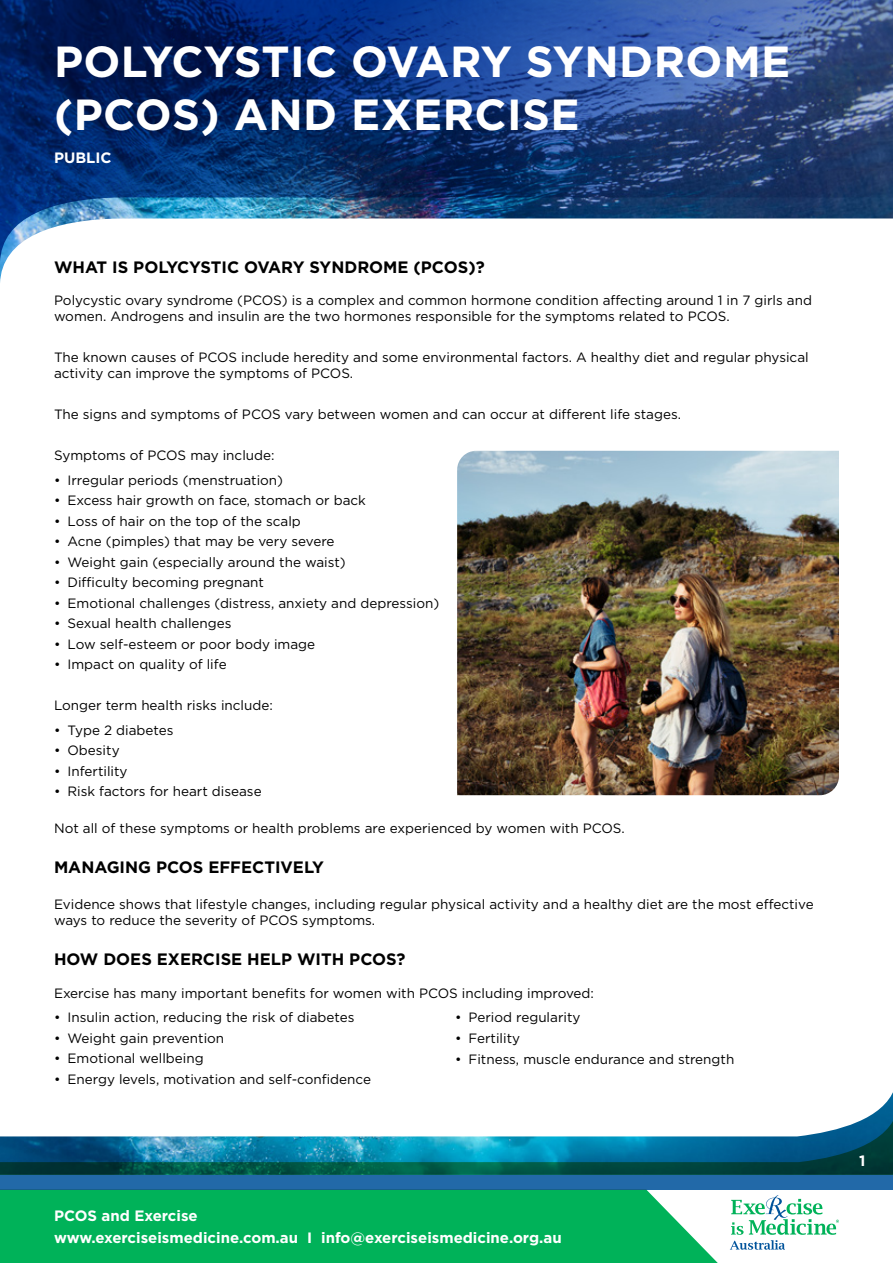
<style>
.page{position:relative;width:893px;height:1263px;background:#fff}
.page>*{position:absolute;margin:0;border:0;box-sizing:border-box;transform-origin:0 0}
.t1{font:700 43.5px/52.2px "Gotham";letter-spacing:.01em;color:#fff}
.t2{font:700 16.5px "Gotham";color:#000}
.t3{font:700 15px/22.2px "Gotham";color:#fff}
.t4{font:13.5px/16.2px "Gotham";color:#000}
</style>
<div class="page">
<div style="left:0;top:1190px;width:718px;height:73px;background:#00b259"></div>
<div style="left:0;top:1175px;width:893px;height:15px;background:#2269a8"></div>
<img style="left:0;top:1092px;width:893px;height:83px">
<img style="left:0;top:0;width:893px;height:266px">
<svg style="left:730px;top:1195px;width:109px;height:55px"></svg>
<img style="left:457px;top:451px;width:382px;height:344px">
<h1 class="t1" style="left:54px;top:36px;width:738px">POLYCYSTIC OVARY SYNDROME (PCOS) AND EXERCISE</h1>
<p class="t3" style="left:54px;top:146px;width:59px">PUBLIC</p>
<p class="t2" style="left:54px;top:256px;width:432px">WHAT IS POLYCYSTIC OVARY SYNDROME (PCOS)?</p>
<p class="t4" style="left:54px;top:292px;width:759px">Polycystic ovary syndrome (PCOS) is a complex and common hormone condition affecting around 1 in 7 girls and women. Androgens and insulin are the two hormones responsible for the symptoms related to PCOS.</p>
<p class="t4" style="left:54px;top:349px;width:756px">The known causes of PCOS include heredity and some environmental factors. A healthy diet and regular physical activity can improve the symptoms of PCOS.</p>
<p class="t4" style="left:54px;top:406px;width:629px">The signs and symptoms of PCOS vary between women and can occur at different life stages.</p>
<p class="t4" style="left:54px;top:447px;width:222px">Symptoms of PCOS may include:</p>
<p class="t4" style="left:54px;top:472px;width:231px">• Irregular periods (menstruation)</p>
<p class="t4" style="left:54px;top:492px;width:313px">• Excess hair growth on face, stomach or back</p>
<p class="t4" style="left:54px;top:513px;width:248px">• Loss of hair on the top of the scalp</p>
<p class="t4" style="left:54px;top:533px;width:282px">• Acne (pimples) that may be very severe</p>
<p class="t4" style="left:54px;top:554px;width:293px">• Weight gain (especially around the waist)</p>
<p class="t4" style="left:54px;top:574px;width:212px">• Difficulty becoming pregnant</p>
<p class="t4" style="left:54px;top:594px;width:387px">• Emotional challenges (distress, anxiety and depression)</p>
<p class="t4" style="left:54px;top:615px;width:179px">• Sexual health challenges</p>
<p class="t4" style="left:54px;top:635px;width:263px">• Low self-esteem or poor body image</p>
<p class="t4" style="left:54px;top:656px;width:174px">• Impact on quality of life</p>
<p class="t4" style="left:54px;top:697px;width:220px">Longer term health risks include:</p>
<p class="t4" style="left:54px;top:721px;width:121px">• Type 2 diabetes</p>
<p class="t4" style="left:54px;top:742px;width:67px">• Obesity</p>
<p class="t4" style="left:54px;top:762px;width:75px">• Infertility</p>
<p class="t4" style="left:54px;top:783px;width:209px">• Risk factors for heart disease</p>
<p class="t4" style="left:54px;top:819px;width:572px">Not all of these symptoms or health problems are experienced by women with PCOS.</p>
<p class="t2" style="left:54px;top:856px;width:271px">MANAGING PCOS EFFECTIVELY</p>
<p class="t4" style="left:54px;top:896px;width:761px">Evidence shows that lifestyle changes, including regular physical activity and a healthy diet are the most effective ways to reduce the severity of PCOS symptoms.</p>
<p class="t2" style="left:54px;top:948px;width:353px">HOW DOES EXERCISE HELP WITH PCOS?</p>
<p class="t4" style="left:54px;top:984px;width:541px">Exercise has many important benefits for women with PCOS including improved:</p>
<p class="t4" style="left:54px;top:1009px;width:302px">• Insulin action, reducing the risk of diabetes</p>
<p class="t4" style="left:54px;top:1030px;width:172px">• Weight gain prevention</p>
<p class="t4" style="left:54px;top:1050px;width:151px">• Emotional wellbeing</p>
<p class="t4" style="left:54px;top:1071px;width:319px">• Energy levels, motivation and self-confidence</p>
<p class="t4" style="left:455px;top:1009px;width:127px">• Period regularity</p>
<p class="t4" style="left:455px;top:1030px;width:67px">• Fertility</p>
<p class="t4" style="left:455px;top:1050px;width:281px">• Fitness, muscle endurance and strength</p>
<p class="t3" style="left:54px;top:1204px;width:509px">PCOS and Exercise<br>www.exerciseismedicine.com.au I info@exerciseismedicine.org.au</p>
<p class="t3" style="left:859px;top:1149px;width:8px">1</p>
</div>
